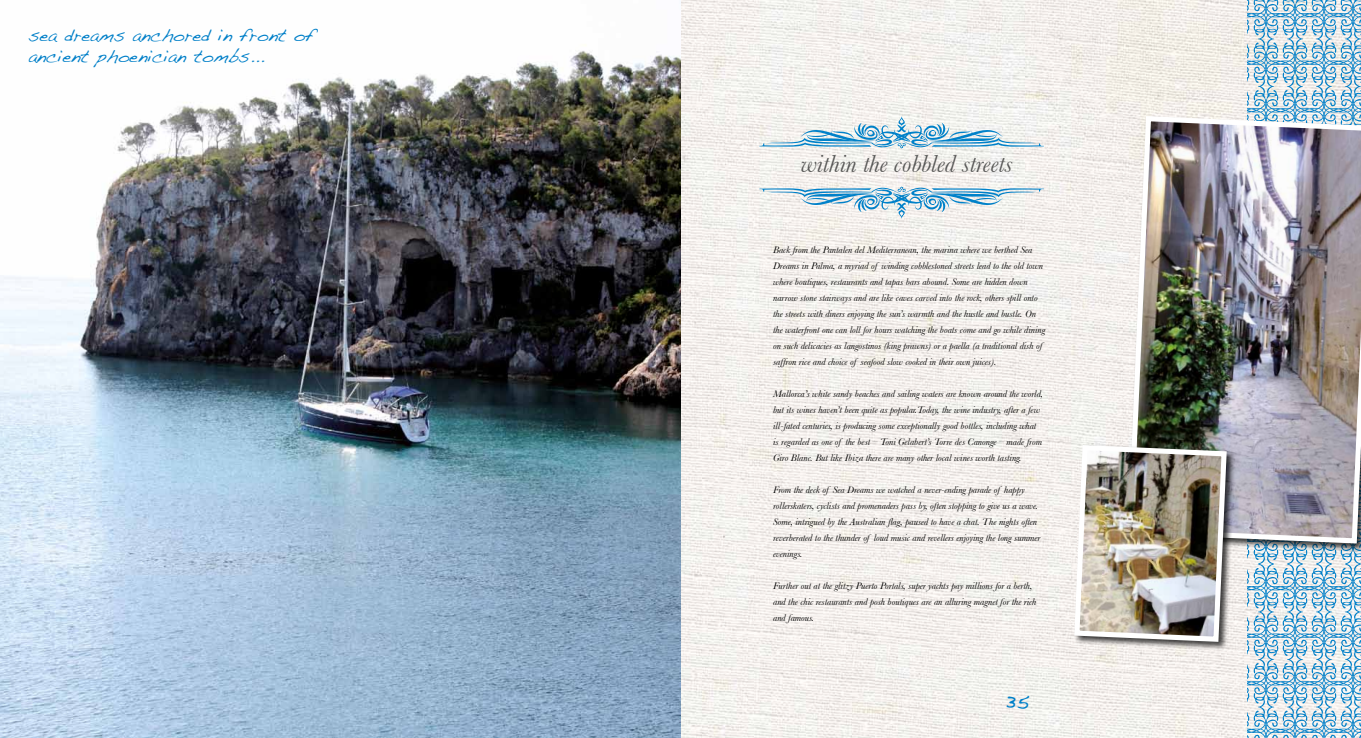
<style>
.page{position:relative;width:1361px;height:738px;background:#fff}
.page>*{position:absolute;margin:0;border:0;box-sizing:border-box;transform-origin:0 0}
.t1{font:italic 25.5px "Baskerville";color:#575756}
.t2{font:24px "Handwriting Dakota";color:#007fc8}
.t3{font:18px/21.6px "Handwriting Dakota";color:#007fc8}
.t4{font:italic 10px/16px "Baskerville";color:#000}
</style>
<div class="page">
<img style="left:0;top:0;width:1247px;height:737px">
<svg style="left:1247px;top:0;width:114px;height:737px"></svg>
<img style="left:1125px;top:113px;width:236px;height:432px">
<div style="left:1073px;top:444px;width:163px;height:207px;background:#000;opacity:.75"></div>
<img style="left:1071px;top:442px;width:158px;height:202px">
<svg style="left:759px;top:183px;width:285px;height:36px"></svg>
<svg style="left:759px;top:116px;width:285px;height:35px"></svg>
<h3 class="t3" style="left:28px;top:23px;width:288px">sea dreams anchored in front of ancient phoenician tombs...</h3>
<h1 class="t1" style="left:801px;top:149px;width:213px">within the cobbled streets</h1>
<p class="t4" style="left:773px;top:241px;width:273px">Back from the Pantalen del Mediterranean, the marina where we berthed Sea Dreams in Palma, a myriad of winding cobblestoned streets lead to the old town where boutiques, restaurants and tapas bars abound. Some are hidden down narrow stone stairways and are like caves carved into the rock, others spill onto the streets with diners enjoying the sun’s warmth and the hustle and bustle. On the waterfront one can loll for hours watching the boats come and go while dining on such delicacies as langostinos (king prawns) or a paella (a traditional dish of saffron rice and choice of seafood slow cooked in their own juices).</p>
<p class="t4" style="left:773px;top:385px;width:271px">Mallorca’s white sandy beaches and sailing waters are known around the world, but its wines haven’t been quite as popular.Today, the wine industry, after a few ill-fated centuries, is producing some exceptionally good bottles, including what is regarded as one of the best – Toni Gelabert’s Torre des Canonge – made from Giro Blanc. But like Ibiza there are many other local wines worth tasting.</p>
<p class="t4" style="left:773px;top:481px;width:269px">From the deck of Sea Dreams we watched a never-ending parade of happy rollerskaters, cyclists and promenaders pass by, often stopping to give us a wave.<br>Some, intrigued by the Australian flag, paused to have a chat. The nights often reverberated to the thunder of loud music and revellers enjoying the long summer evenings.</p>
<p class="t4" style="left:773px;top:577px;width:265px">Further out at the glitzy Puerto Portals, super yachts pay millions for a berth, and the chic restaurants and posh boutiques are an alluring magnet for the rich and famous.</p>
<h2 class="t2" style="left:1005px;top:684px;width:26px">35</h2>
</div>
